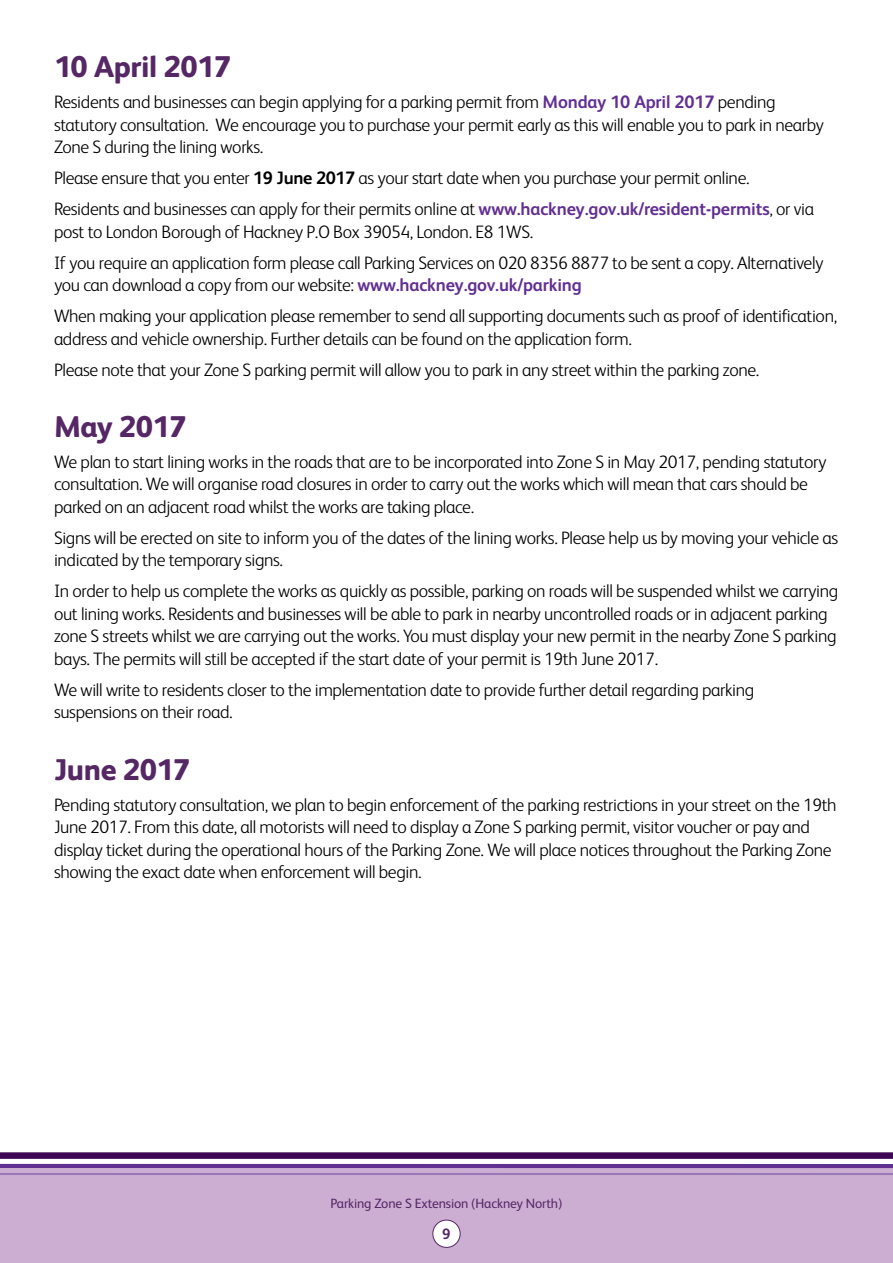
<style>
.page{position:relative;width:893px;height:1263px;background:#fff}
.page>*{position:absolute;margin:0;border:0;box-sizing:border-box;transform-origin:0 0}
.t1{font:800 30px "FS Albert";letter-spacing:-.015em;color:#562765}
.t2{font:300 18px/22.5px "FS Albert";letter-spacing:-.02em;color:#000}
.t3{font:700 15px "FS Albert";color:#562765}
.t4{font:13.5px "FS Albert";letter-spacing:-.01em;color:#562765}
.s1{font-weight:700;color:#622f92}
.s2{font-weight:700}
</style>
<div class="page">
<div style="left:0;top:1165px;width:893px;height:98px;background:#ccaed3"></div>
<svg style="left:0;top:1152px;width:893px;height:23px"></svg>
<div style="left:433px;top:1220px;width:27px;height:27px;background:#fff;border-radius:50%"></div>
<div style="left:432px;top:1220px;width:28px;height:28px;border:1px solid #562765;border-radius:50%"></div>
<h1 class="t1" style="left:54px;top:45px;width:178px">10 April 2017</h1>
<p class="t2" style="left:54px;top:90px;width:771px">Residents and businesses can begin applying for a parking permit from <span class="s1">Monday 10 April 2017</span> pending statutory consultation. We encourage you to purchase your permit early as this will enable you to park in nearby<br>Zone S during the lining works.</p>
<p class="t2" style="left:54px;top:162px;width:762px;line-height:31px">Please ensure that you enter <span class="s2">19 June 2017</span> as your start date when you purchase your permit online.<br>Residents and businesses can apply for their permits online at <span class="s1">www.hackney.gov.uk/resident-permits</span>, or via</p>
<p class="t2" style="left:54px;top:215px;width:771px;line-height:31px">post to London Borough of Hackney P.O Box 39054, London. E8 1WS.<br>If you require an application form please call Parking Services on 020 8356 8877 to be sent a copy. Alternatively</p>
<p class="t2" style="left:54px;top:269px;width:785px;line-height:31px">you can download a copy from our website: <span class="s1">www.hackney.gov.uk/parking<br></span>When making your application please remember to send all supporting documents such as proof of identification,</p>
<p class="t2" style="left:54px;top:322px;width:707px;line-height:31px">address and vehicle ownership. Further details can be found on the application form.<br>Please note that your Zone S parking permit will allow you to park in any street within the parking zone.</p>
<h1 class="t1" style="left:54px;top:405px;width:134px">May 2017</h1>
<p class="t2" style="left:54px;top:450px;width:774px">We plan to start lining works in the roads that are to be incorporated into Zone S in May 2017, pending statutory consultation. We will organise road closures in order to carry out the works which will mean that cars should be parked on an adjacent road whilst the works are taking place.</p>
<p class="t2" style="left:54px;top:526px;width:786px">Signs will be erected on site to inform you of the dates of the lining works. Please help us by moving your vehicle as indicated by the temporary signs.</p>
<p class="t2" style="left:54px;top:579px;width:786px">In order to help us complete the works as quickly as possible, parking on roads will be suspended whilst we carrying out lining works. Residents and businesses will be able to park in nearby uncontrolled roads or in adjacent parking zone S streets whilst we are carrying out the works. You must display your new permit in the nearby Zone S parking bays. The permits will still be accepted if the start date of your permit is 19th June 2017.</p>
<p class="t2" style="left:54px;top:678px;width:702px">We will write to residents closer to the implementation date to provide further detail regarding parking suspensions on their road.</p>
<h1 class="t1" style="left:54px;top:748px;width:138px">June 2017</h1>
<p class="t2" style="left:54px;top:792px;width:784px">Pending statutory consultation, we plan to begin enforcement of the parking restrictions in your street on the 19th June 2017. From this date, all motorists will need to display a Zone S parking permit, visitor voucher or pay and display ticket during the operational hours of the Parking Zone. We will place notices throughout the Parking Zone showing the exact date when enforcement will begin.</p>
<p class="t4" style="left:330px;top:1194px;width:233px">Parking Zone S Extension (Hackney North)</p>
<p class="t3" style="left:442px;top:1223px;width:10px">9</p>
</div>
